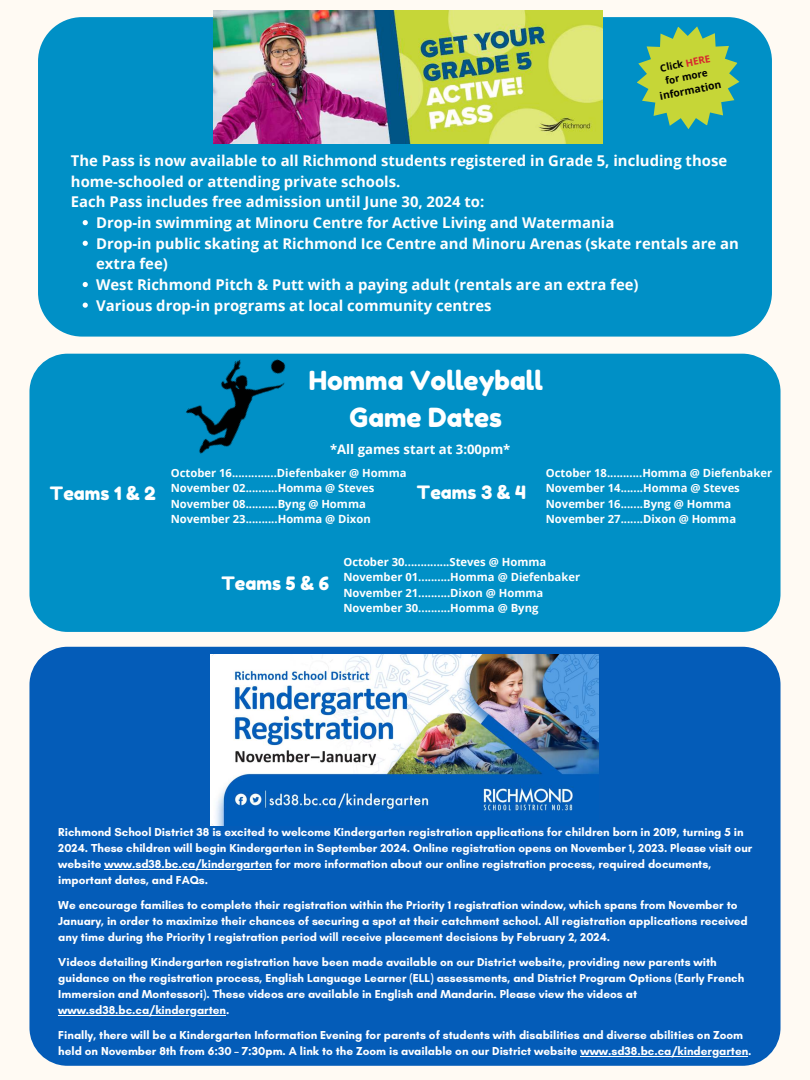
<style>
.page{position:relative;width:810px;height:1080px;background:#fffaf3}
.page>*{position:absolute;margin:0;border:0;box-sizing:border-box;transform-origin:0 0}
.t1{font:26.31px/36.6px "Fredoka One";color:#fff;text-align:center}
.t2{font:18.44px "Fredoka One";color:#fff}
.t3{font:18.38px "Fredoka One";color:#fff}
.t4{font:700 14.88px/20.6px "Open Sans";color:#fff}
.t5{font:700 13.12px "Open Sans";color:#fff}
.t6{font:700 11.75px/16px "Glacial Indifference";color:#fff}
.t7{font:700 11.25px/15.5px "Open Sans";color:#fff}
.t8{font:700 10.38px "Open Sans";color:#000}
.t9{font:700 9.81px/13.5px "Open Sans";color:#000}
.s1{color:#d7262d}
</style>
<div class="page">
<div style="left:29px;top:647px;width:752px;height:419px;background:#045cb8;border-radius:38px"></div>
<img style="left:211px;top:655px;width:388px;height:170px">
<hr style="left:104px;top:869px;width:168px;height:1px;background:#fff">
<hr style="left:58px;top:1015px;width:168px;height:1px;background:#fff">
<hr style="left:580px;top:1056px;width:168px;height:1px;background:#fff">
<div style="left:29px;top:354px;width:752px;height:278px;background:#0090c6;border-radius:38px"></div>
<img style="left:170px;top:353px;width:125px;height:101px">
<div style="left:38px;top:17px;width:734px;height:320px;background:#0090c6"></div>
<img style="left:214px;top:11px;width:389px;height:132px">
<svg style="left:83px;top:220px;width:5px;height:5px"></svg>
<svg style="left:83px;top:241px;width:5px;height:5px"></svg>
<svg style="left:83px;top:282px;width:5px;height:5px"></svg>
<svg style="left:83px;top:303px;width:5px;height:5px"></svg>
<svg style="left:637px;top:26px;width:102px;height:103px;background:#7dbc6b"></svg>
<p class="t9" style="left:659px;top:61px;width:52px;rotate:-11deg">Click <span class="s1">HERE </span>for more</p>
<p class="t8" style="left:658px;top:89px;width:64px;rotate:-11deg">information</p>
<p class="t4" style="left:71px;top:150px;width:658px">The Pass is now available to all Richmond students registered in Grade 5, including those home-schooled or attending private schools.<br>Each Pass includes free admission until June 30, 2024 to:</p>
<p class="t4" style="left:96px;top:212px;width:644px">Drop-in swimming at Minoru Centre for Active Living and Watermania<br>Drop-in public skating at Richmond Ice Centre and Minoru Arenas (skate rentals are an extra fee)<br>West Richmond Pitch &amp; Putt with a paying adult (rentals are an extra fee)<br>Various drop-in programs at local community centres</p>
<h3 class="t3" style="left:50px;top:482px;width:107px">Teams 1 &amp; 2</h3>
<h1 class="t1" style="left:309px;top:362px;width:236px">Homma Volleyball<br>Game Dates</h1>
<p class="t5" style="left:330px;top:440px;width:182px">*All games start at 3:00pm*</p>
<p class="t7" style="left:171px;top:465px;width:237px">October 16..............Diefenbaker @ Homma November 02..........Homma @ Steves November 08..........Byng @ Homma November 23..........Homma @ Dixon</p>
<h3 class="t3" style="left:417px;top:481px;width:111px">Teams 3 &amp; 4</h3>
<p class="t7" style="left:546px;top:464px;width:228px">October 18...........Homma @ Diefenbaker November 14.......Homma @ Steves November 16.......Byng @ Homma November 27.......Dixon @ Homma</p>
<h2 class="t2" style="left:221px;top:572px;width:109px">Teams 5 &amp; 6</h2>
<p class="t7" style="left:343px;top:553px;width:238px">October 30..............Steves @ Homma November 01..........Homma @ Diefenbaker November 21..........Dixon @ Homma November 30..........Homma @ Byng</p>
<p class="t6" style="left:58px;top:824px;width:696px">Richmond School District 38 is excited to welcome Kindergarten registration applications for children born in 2019, turning 5 in 2024. These children will begin Kindergarten in September 2024. Online registration opens on November 1, 2023. Please visit our website www.sd38.bc.ca/kindergarten for more information about our online registration process, required documents, important dates, and FAQs.</p>
<p class="t6" style="left:58px;top:897px;width:691px">We encourage families to complete their registration within the Priority 1 registration window, which spans from November to<br>January, in order to maximize their chances of securing a spot at their catchment school. All registration applications received any time during the Priority 1 registration period will receive placement decisions by February 2, 2024.</p>
<p class="t6" style="left:58px;top:954px;width:687px">Videos detailing Kindergarten registration have been made available on our District website, providing new parents with guidance on the registration process, English Language Learner (ELL) assessments, and District Program Options (Early French Immersion and Montessori). These videos are available in English and Mandarin. Please view the videos at www.sd38.bc.ca/kindergarten.</p>
<p class="t6" style="left:58px;top:1027px;width:695px">Finally, there will be a Kindergarten Information Evening for parents of students with disabilities and diverse abilities on Zoom held on November 8th from 6:30 – 7:30pm. A link to the Zoom is available on our District website www.sd38.bc.ca/kindergarten.</p>
</div>
